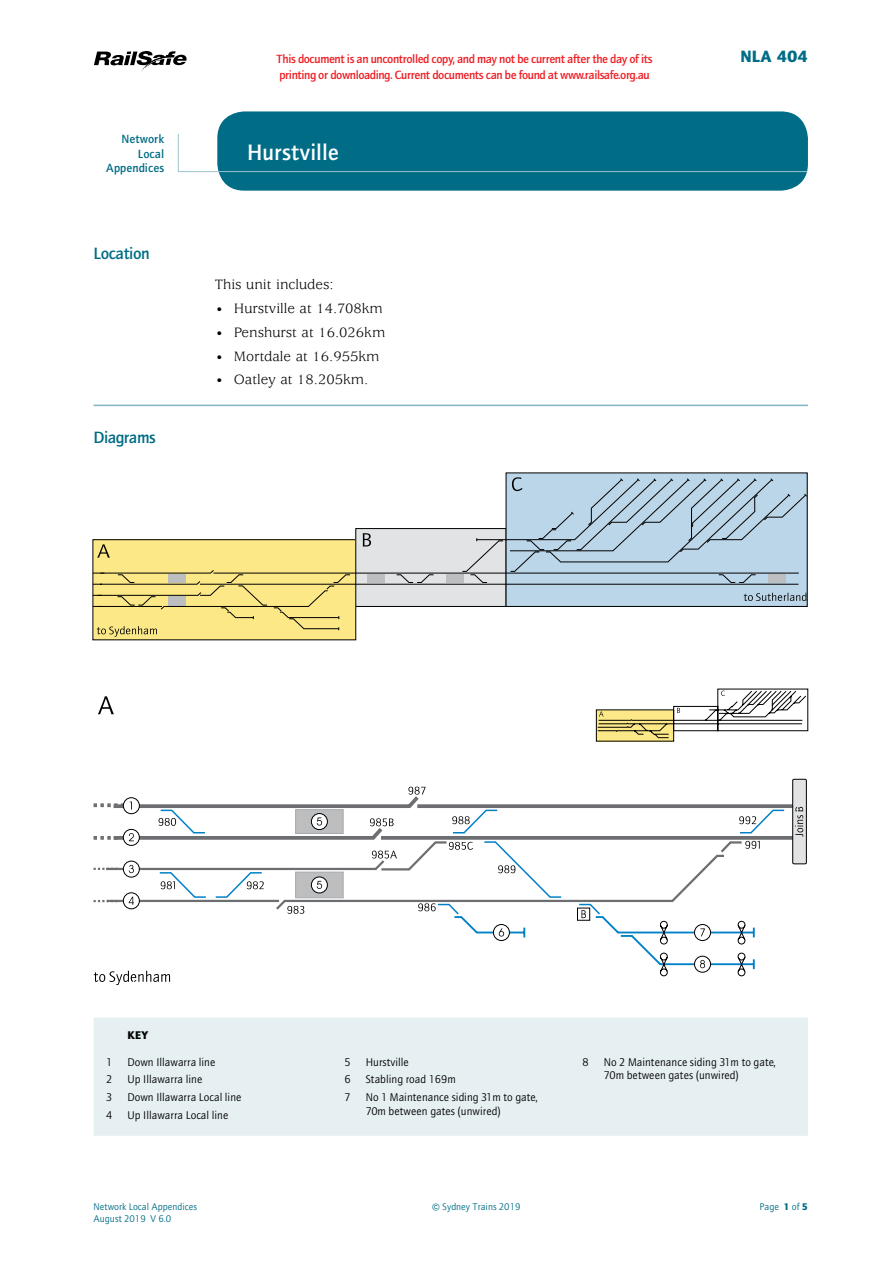
<style>
.page{position:relative;width:893px;height:1263px;background:#fff}
.page>*{position:absolute;margin:0;border:0;box-sizing:border-box;transform-origin:0 0}
.t1{font:500 22.5px "AT Quay Sans";color:#fff}
.t2{font:500 16.5px "AT Quay Sans";letter-spacing:-.03em;color:#006c85}
.t3{font:900 16.5px "AT Quay Sans";color:#006c85}
.t4{font:15px "Usherwood";color:#000}
.t5{font:500 12px/16.5px "AT Quay Sans";letter-spacing:-.035em;color:#ed1d24}
.t6{font:500 12px/14.4px "AT Quay Sans";color:#006c85;text-align:right}
.t7{font:11.25px/13.5px "AT Quay Sans";color:#000}
.t8{font:900 11.25px "AT Quay Sans";color:#000}
.t9{font:9.75px "AT Quay Sans";color:#006c85}
.s1{font-size:10.5px}
.s2{font-size:15px}
.s3{font-weight:900}
</style>
<div class="page">
<hr style="left:178px;top:134px;width:1px;height:38px;background:#99c4ce">
<div style="left:217px;top:111px;width:591px;height:80px;background:#006c85;border-radius:27px"></div>
<hr style="left:178px;top:171px;width:629px;height:1px;background:#99c4ce">
<svg style="left:94px;top:51px;width:93px;height:21px"></svg>
<hr style="left:94px;top:405px;width:714px;height:1px;background:#80b6c2">
<div style="left:94px;top:1017px;width:714px;height:119px;background:#e6f0f3"></div>
<svg style="left:93px;top:477px;width:713px;height:160px"></svg>
<svg style="left:253px;top:478px;width:554px;height:152px"></svg>
<div style="left:596px;top:710px;width:78px;height:31px;background:#fce886"></div>
<div style="left:596px;top:710px;width:78px;height:31px;border:1px solid #000"></div>
<svg style="left:597px;top:689px;width:211px;height:49px"></svg>
<svg style="left:98px;top:696px;width:16px;height:18px"></svg>
<div style="left:793px;top:779px;width:13px;height:85px;background:#e2e3e4"></div>
<div style="left:792px;top:779px;width:14px;height:85px;border:1px solid #000"></div>
<svg style="left:94px;top:787px;width:709px;height:198px"></svg>
<p class="t6" style="left:106px;top:132px;width:60px">Network<br>Local<br>Appendices</p>
<h2 class="t2" style="left:94px;top:244px;width:58px">Location</h2>
<h2 class="t2" style="left:94px;top:427px;width:64px">Diagrams</h2>
<p class="t5" style="left:276px;top:50px;width:378px">This document is an uncontrolled copy, and may not be current after the day of its printing or downloading. Current documents can be found at www.railsafe.org.au</p>
<h1 class="t1" style="left:247px;top:139px;width:94px">Hurstville</h1>
<h3 class="t4" style="left:215px;top:277px;width:120px">This unit includes:</h3>
<h3 class="t4" style="left:217px;top:300px;width:167px"><span class="s1">•</span> Hurstville at 14.708km</h3>
<h3 class="t4" style="left:217px;top:324px;width:170px"><span class="s1">•</span> Penshurst at 16.026km</h3>
<h3 class="t4" style="left:217px;top:348px;width:164px"><span class="s1">•</span> Mortdale at 16.955km</h3>
<h3 class="t4" style="left:217px;top:372px;width:153px"><span class="s1">•</span> Oatley at 18.205km.</h3>
<h2 class="t3" style="left:741px;top:47px;width:69px">NLA 404</h2>
<p class="t8" style="left:128px;top:1028px;width:23px">KEY</p>
<p class="t7" style="left:106px;top:1055px;width:8px">1</p>
<p class="t7" style="left:128px;top:1055px;width:89px">Down Illawarra line</p>
<p class="t7" style="left:106px;top:1073px;width:8px">2</p>
<p class="t7" style="left:128px;top:1073px;width:76px">Up Illawarra line</p>
<p class="t7" style="left:106px;top:1090px;width:8px">3</p>
<p class="t7" style="left:128px;top:1090px;width:116px">Down Illawarra Local line</p>
<p class="t7" style="left:106px;top:1108px;width:8px">4</p>
<p class="t7" style="left:128px;top:1108px;width:102px">Up Illawarra Local line</p>
<p class="t7" style="left:344px;top:1055px;width:8px">5</p>
<p class="t7" style="left:366px;top:1055px;width:45px">Hurstville</p>
<p class="t7" style="left:344px;top:1073px;width:8px">6</p>
<p class="t7" style="left:366px;top:1073px;width:92px">Stabling road 169m</p>
<p class="t7" style="left:344px;top:1090px;width:8px">7</p>
<p class="t7" style="left:366px;top:1090px;width:174px">No 1 Maintenance siding 31m to gate,<br>70m between gates (unwired)</p>
<p class="t7" style="left:583px;top:1055px;width:8px">8</p>
<p class="t7" style="left:604px;top:1055px;width:174px">No 2 Maintenance siding 31m to gate,<br>70m between gates (unwired)</p>
<p class="t9" style="left:94px;top:1201px;width:105px">Network Local Appendices</p>
<p class="t9" style="left:432px;top:1201px;width:90px"><span class="s2">©</span> Sydney Trains 2019</p>
<p class="t9" style="left:759px;top:1201px;width:50px">Page <span class="s3">1</span> of <span class="s3">5</span></p>
<p class="t9" style="left:94px;top:1213px;width:79px">August 2019 V 6.0</p>
</div>
